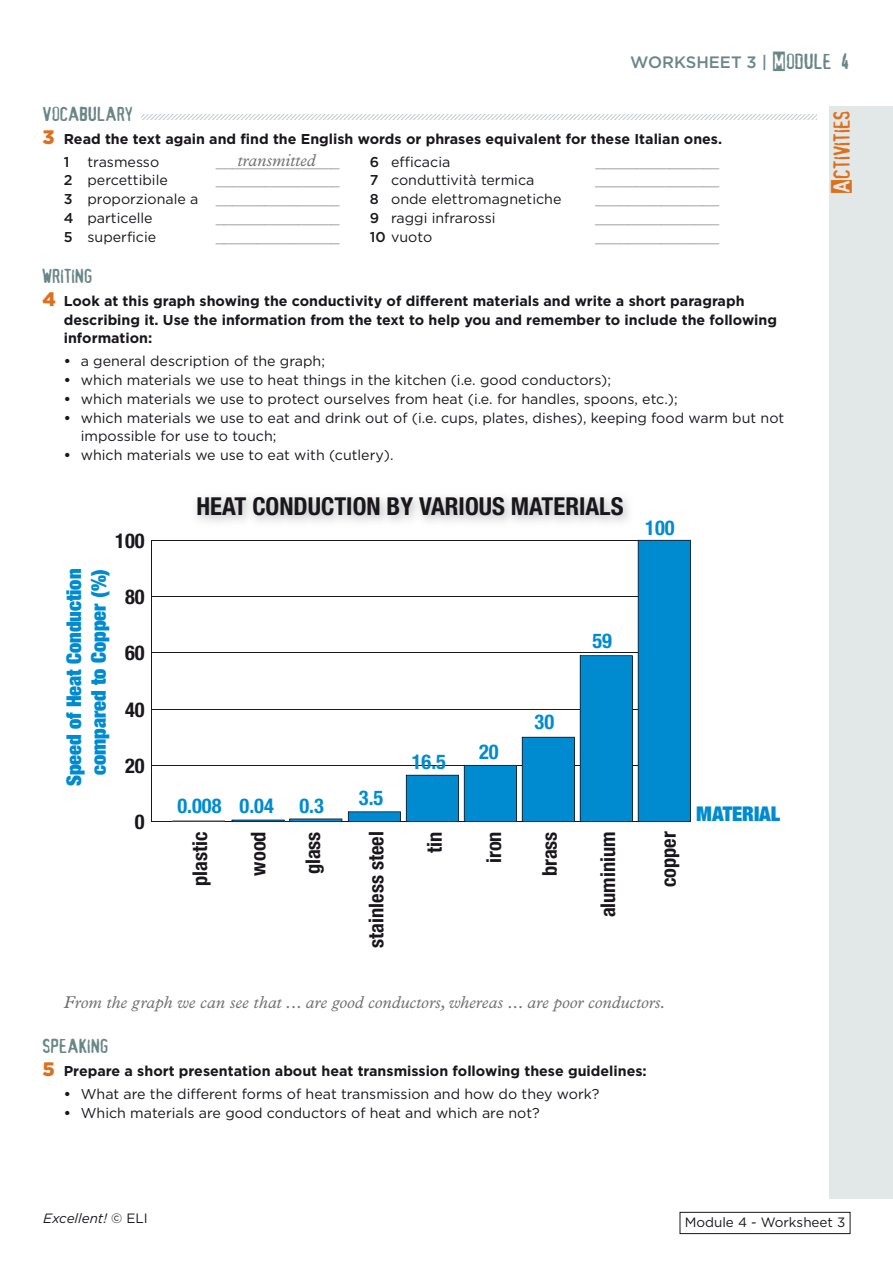
<style>
.page{position:relative;width:893px;height:1263px;background:#fff}
.page>*{position:absolute;margin:0;border:0;box-sizing:border-box;transform-origin:0 0}
.t1{font:700 condensed 24.75px "Helvetica Neue";color:#1a171c}
.t2{font:22.5px "Alias";color:#dd701d}
.t3{font:700 condensed 20.4px "Helvetica Neue";color:#1a171c}
.t4{font:900 expanded 20.4px/24.5px "Helvetica Neue";color:#008bd0;text-align:center}
.t5{font:700 condensed 20.4px "Helvetica Neue";color:#008bd0}
.t6{font:19.5px "Alias";color:#698786}
.t7{font:italic 17.25px "Plantin Std";color:#707173}
.t8{font:500 16.5px "Gotham HTF";color:#698786}
.t9{font:14.25px/18.8px "Gotham HTF";color:#1a171c}
.t10{font:700 14.25px/18.8px "Gotham HTF";color:#1a171c}
.t11{font:14.25px "Gotham HTF";color:#9d9ea0}
.t12{font:13.5px "Gotham HTF";color:#1a171c}
.t13{font:italic 13.5px "Gotham HTF";color:#1a171c}
.s1{font-family:"Alias";font-weight:400;font-size:21px}
.s2{font-family:"Confidential";font-weight:400;font-size:21px}
.s3{font-weight:900;font-size:19.5px;color:#dd701d}
.s4{font-weight:500}
.s5{font-weight:500;color:#1a171c}
.s6{color:#1a171c}
.s7{font-weight:700}
.s8{font-style:normal}
</style>
<div class="page">
<div style="left:829px;top:106px;width:64px;height:1093px;background:#e2e7e8"></div>
<div style="left:680px;top:1212px;width:170px;height:22px;border:1px solid #1a171c"></div>
<svg style="left:141px;top:115px;width:675px;height:4px"></svg>
<hr style="left:151px;top:540px;width:1px;height:282px;background:#1a171c">
<hr style="left:151px;top:821px;width:499px;height:1px;background:#1a171c">
<hr style="left:151px;top:765px;width:499px;height:1px;background:#1a171c">
<hr style="left:151px;top:709px;width:499px;height:1px;background:#1a171c">
<hr style="left:151px;top:653px;width:499px;height:1px;background:#1a171c">
<hr style="left:151px;top:596px;width:499px;height:1px;background:#1a171c">
<hr style="left:151px;top:540px;width:499px;height:1px;background:#1a171c">
<svg style="left:348px;top:540px;width:343px;height:282px"></svg>
<svg style="left:232px;top:818px;width:110px;height:4px"></svg>
<svg style="left:172px;top:820px;width:53px;height:2px"></svg>
<p class="t8" style="left:630px;top:52px;width:222px">WORKSHEET 3 | <span class="s1">Module</span> <span class="s2">4</span></p>
<p class="t6" style="left:43px;top:102px;width:92px">vocabulary</p>
<p class="t10" style="left:64px;top:127px;width:660px;line-height:23px;text-indent:-21px"><span class="s3">3</span> Read the text again and find the English words or phrases equivalent for these Italian ones.<br><span class="s4">1</span></p>
<p class="t7" style="left:237px;top:150px;width:79px">transmitted</p>
<p class="t9" style="left:370px;top:152px;width:82px"><span class="s4">6</span> efficacia</p>
<p class="t9" style="left:88px;top:152px;width:73px">trasmesso</p>
<p class="t11" style="left:216px;top:154px;width:126px">_______________</p>
<p class="t11" style="left:595px;top:154px;width:126px">_______________</p>
<p class="t9" style="left:64px;top:171px;width:106px"><span class="s4">2</span> percettibile</p>
<p class="t11" style="left:216px;top:172px;width:126px">_______________</p>
<p class="t9" style="left:370px;top:171px;width:166px"><span class="s4">7</span> conduttività termica</p>
<p class="t11" style="left:595px;top:172px;width:126px">_______________</p>
<p class="t11" style="left:64px;top:191px;width:278px"><span class="s5">3</span> <span class="s6">proporzionale a</span> _______________</p>
<p class="t9" style="left:370px;top:189px;width:193px"><span class="s4">8</span> onde elettromagnetiche</p>
<p class="t11" style="left:595px;top:191px;width:126px">_______________</p>
<p class="t9" style="left:64px;top:208px;width:91px"><span class="s4">4</span> particelle</p>
<p class="t11" style="left:216px;top:210px;width:126px">_______________</p>
<p class="t9" style="left:370px;top:208px;width:127px"><span class="s4">9</span> raggi infrarossi</p>
<p class="t11" style="left:595px;top:210px;width:126px">_______________</p>
<p class="t9" style="left:64px;top:227px;width:94px"><span class="s4">5</span> superficie</p>
<p class="t11" style="left:216px;top:229px;width:126px">_______________</p>
<p class="t9" style="left:370px;top:227px;width:64px"><span class="s4">10</span> vuoto</p>
<p class="t11" style="left:595px;top:229px;width:126px">_______________</p>
<p class="t6" style="left:43px;top:264px;width:51px">writing</p>
<p class="t10" style="left:64px;top:291px;width:715px;text-indent:-21px"><span class="s3">4</span> Look at this graph showing the conductivity of different materials and write a short paragraph describing it. Use the information from the text to help you and remember to include the following information:</p>
<p class="t9" style="left:64px;top:352px;width:263px"><span class="s7">•</span> a general description of the graph;</p>
<p class="t9" style="left:64px;top:370px;width:549px"><span class="s7">•</span> which materials we use to heat things in the kitchen (i.e. good conductors);</p>
<p class="t9" style="left:64px;top:389px;width:615px"><span class="s7">•</span> which materials we use to protect ourselves from heat (i.e. for handles, spoons, etc.);</p>
<p class="t9" style="left:81px;top:408px;width:705px;text-indent:-17px"><span class="s7">•</span> which materials we use to eat and drink out of (i.e. cups, plates, dishes), keeping food warm but not impossible for use to touch;</p>
<p class="t9" style="left:64px;top:445px;width:331px"><span class="s7">•</span> which materials we use to eat with (cutlery).</p>
<p class="t3" style="left:115px;top:528px;width:31px">100</p>
<p class="t4" style="left:61px;top:786px;width:219px;rotate:-90deg">Speed of Heat Conduction compared to Copper (%)</p>
<p class="t3" style="left:125px;top:585px;width:21px">80</p>
<p class="t3" style="left:125px;top:641px;width:21px">60</p>
<p class="t3" style="left:125px;top:697px;width:21px">40</p>
<p class="t3" style="left:125px;top:753px;width:21px">20</p>
<p class="t3" style="left:135px;top:810px;width:11px">0</p>
<p class="t1" style="left:196px;top:492px;width:429px">HEAT CONDUCTION BY VARIOUS MATERIALS</p>
<p class="t5" style="left:645px;top:515px;width:31px">100</p>
<p class="t5" style="left:592px;top:629px;width:21px">59</p>
<p class="t5" style="left:177px;top:794px;width:98px">0.008 0.04</p>
<p class="t5" style="left:299px;top:794px;width:26px">0.3</p>
<p class="t5" style="left:359px;top:785px;width:26px">3.5</p>
<p class="t5" style="left:412px;top:749px;width:36px">16.5</p>
<p class="t5" style="left:479px;top:740px;width:21px">20</p>
<p class="t5" style="left:535px;top:709px;width:21px">30</p>
<p class="t3" style="left:188px;top:886px;width:56px;rotate:-90deg">plastic</p>
<p class="t3" style="left:246px;top:875px;width:46px;rotate:-90deg">wood</p>
<p class="t3" style="left:300px;top:874px;width:44px;rotate:-90deg">glass</p>
<p class="t3" style="left:364px;top:947px;width:118px;rotate:-90deg">stainless steel</p>
<p class="t3" style="left:422px;top:852px;width:23px;rotate:-90deg">tin</p>
<p class="t3" style="left:482px;top:863px;width:33px;rotate:-90deg">iron</p>
<p class="t3" style="left:537px;top:876px;width:46px;rotate:-90deg">brass</p>
<p class="t3" style="left:595px;top:917px;width:87px;rotate:-90deg">aluminium</p>
<p class="t3" style="left:656px;top:887px;width:57px;rotate:-90deg">copper</p>
<p class="t4" style="left:696px;top:801px;width:86px">MATERIAL</p>
<p class="t7" style="left:64px;top:992px;width:603px">From the graph we can see that ... are good conductors, whereas ... are poor conductors.</p>
<p class="t6" style="left:43px;top:1035px;width:67px">speaking</p>
<p class="t10" style="left:43px;top:1062px;width:606px"><span class="s3">5</span> Prepare a short presentation about heat transmission following these guidelines:</p>
<p class="t9" style="left:64px;top:1085px;width:537px"><span class="s7">•</span> What are the different forms of heat transmission and how do they work?</p>
<p class="t9" style="left:64px;top:1103px;width:477px"><span class="s7">•</span> Which materials are good conductors of heat and which are not?</p>
<p class="t2" style="left:829px;top:194px;width:85px;rotate:-90deg">Activities</p>
<p class="t13" style="left:43px;top:1211px;width:106px">Excellent! <span class="s8">© ELI</span></p>
<p class="t12" style="left:685px;top:1215px;width:162px">Module 4 - Worksheet 3</p>
</div>
